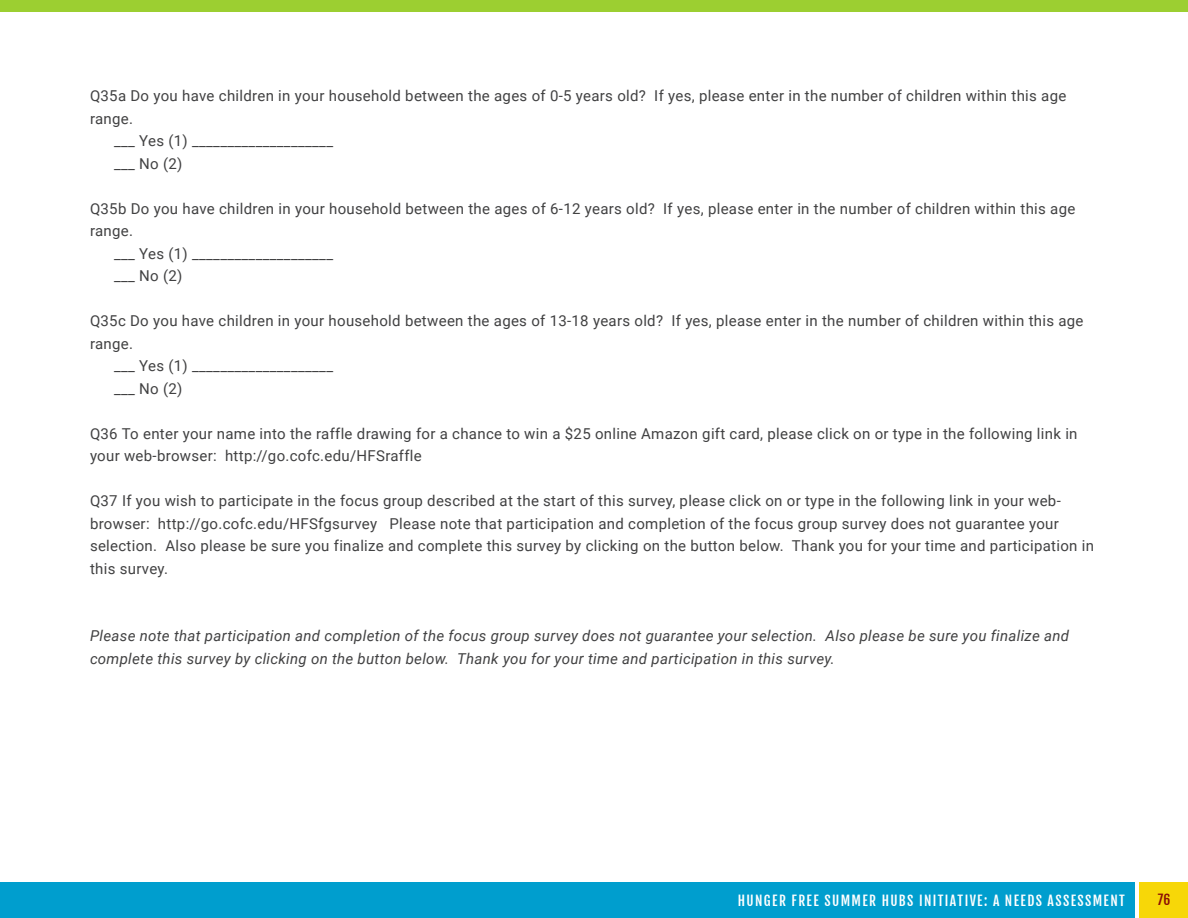
<style>
.page{position:relative;width:1188px;height:918px;background:#fff}
.page>*{position:absolute;margin:0;border:0;box-sizing:border-box;transform-origin:0 0}
.t1{font:15px/22.5px "Roboto";letter-spacing:.02em;color:#414142}
.t2{font:italic 15px/22.5px "Roboto";letter-spacing:.02em;color:#414142}
.t3{font:13.5px "Fjalla One";letter-spacing:.1em;color:#fff}
.t4{font:13.5px "Fjalla One";color:#8b0f04}
</style>
<div class="page">
<div style="left:0;top:883px;width:1135px;height:35px;background:#009ece"></div>
<div style="left:1139px;top:883px;width:49px;height:35px;background:#f7d708"></div>
<div style="left:0;top:0;width:1188px;height:12px;background:#9ccf31"></div>
<p class="t1" style="left:90px;top:84px;width:978px">Q35a Do you have children in your household between the ages of 0-5 years old? If yes, please enter in the number of children within this age</p>
<p class="t1" style="left:90px;top:107px;width:45px">range.</p>
<p class="t1" style="left:114px;top:129px;width:221px">___ Yes (1) ____________________</p>
<p class="t1" style="left:114px;top:152px;width:70px">___ No (2)</p>
<p class="t1" style="left:90px;top:197px;width:987px">Q35b Do you have children in your household between the ages of 6-12 years old? If yes, please enter in the number of children within this age</p>
<p class="t1" style="left:90px;top:219px;width:45px">range.</p>
<p class="t1" style="left:114px;top:242px;width:221px">___ Yes (1) ____________________</p>
<p class="t1" style="left:114px;top:264px;width:70px">___ No (2)</p>
<p class="t1" style="left:90px;top:309px;width:995px">Q35c Do you have children in your household between the ages of 13-18 years old? If yes, please enter in the number of children within this age</p>
<p class="t1" style="left:90px;top:332px;width:45px">range.</p>
<p class="t1" style="left:114px;top:354px;width:221px">___ Yes (1) ____________________</p>
<p class="t1" style="left:114px;top:377px;width:70px">___ No (2)</p>
<p class="t1" style="left:90px;top:422px;width:989px">Q36 To enter your name into the raffle drawing for a chance to win a $25 online Amazon gift card, please click on or type in the following link in your web-browser: http://go.cofc.edu/HFSraffle</p>
<p class="t1" style="left:90px;top:489px;width:1006px">Q37 If you wish to participate in the focus group described at the start of this survey, please click on or type in the following link in your web&shy;browser: http://go.cofc.edu/HFSfgsurvey Please note that participation and completion of the focus group survey does not guarantee your selection. Also please be sure you finalize and complete this survey by clicking on the button below. Thank you for your time and participation in this survey.</p>
<p class="t2" style="left:90px;top:624px;width:981px">Please note that participation and completion of the focus group survey does not guarantee your selection. Also please be sure you finalize and complete this survey by clicking on the button below. Thank you for your time and participation in this survey.</p>
<p class="t3" style="left:738px;top:892px;width:349px">HUNGER FREE SUMM ER HUBS INITIATIVE: A NEEDS ASSESSM</p>
<p class="t3" style="left:1104px;top:892px;width:23px">ENT</p>
<p class="t4" style="left:1158px;top:891px;width:14px">76</p>
</div>
